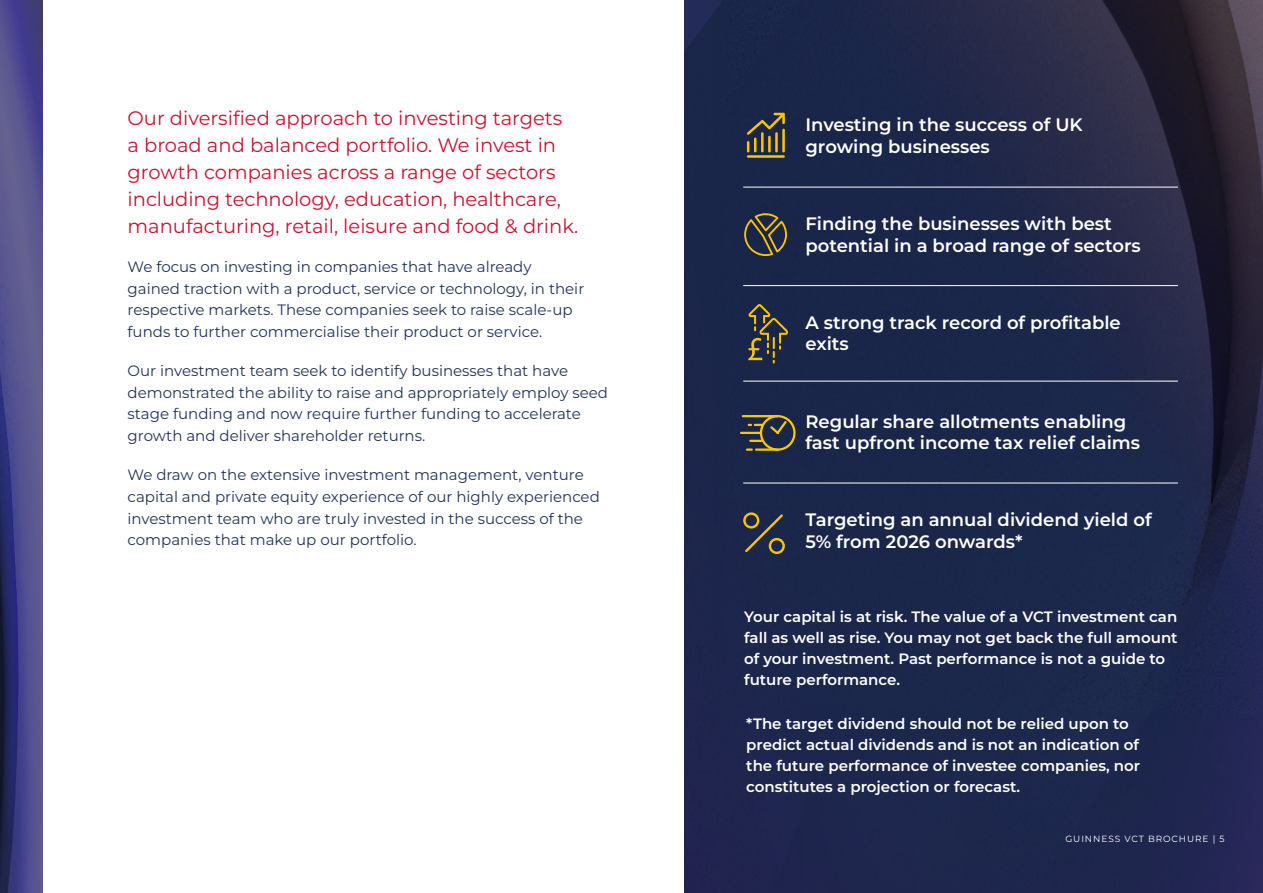
<style>
.page{position:relative;width:1263px;height:893px;background:#fff}
.page>*{position:absolute;margin:0;border:0;box-sizing:border-box;transform-origin:0 0}
.t1{font:19.5px/27px "Montserrat";color:#c71430}
.t2{font:600 18px/21.6px "Montserrat";color:#fff}
.t3{font:15px/21.8px "Montserrat";color:#21335c}
.t4{font:600 15px/21px "Montserrat";color:#fff}
.t5{font:9px "Montserrat";letter-spacing:.1em;color:#fff}
</style>
<div class="page">
<img style="left:0;top:0;width:43px;height:893px">
<img style="left:685px;top:0;width:578px;height:893px">
<hr style="left:747px;top:155px;width:38px;height:3px;background:#fdc500">
<svg style="left:747px;top:113px;width:38px;height:39px"></svg>
<hr style="left:761px;top:132px;width:2px;height:20px;background:#fdc500">
<hr style="left:768px;top:136px;width:3px;height:16px;background:#fdc500">
<hr style="left:775px;top:132px;width:3px;height:20px;background:#fdc500">
<hr style="left:782px;top:129px;width:3px;height:23px;background:#fdc500">
<svg style="left:744px;top:213px;width:43px;height:43px;background:#4b4938"></svg>
<svg style="left:748px;top:304px;width:40px;height:59px;background:#43433a"></svg>
<svg style="left:743px;top:512px;width:42px;height:42px;background:#45443b"></svg>
<hr style="left:743px;top:187px;width:435px;height:1px;background:#fff">
<hr style="left:743px;top:285px;width:435px;height:1px;background:#fff">
<hr style="left:743px;top:381px;width:435px;height:1px;background:#fff">
<hr style="left:743px;top:483px;width:435px;height:1px;background:#fff">
<div style="left:760px;top:415px;width:36px;height:36px;border:2px solid #fcc800;border-radius:50%"></div>
<svg style="left:739px;top:414px;width:50px;height:38px;background:#4e4c37"></svg>
<h1 class="t1" style="left:128px;top:104px;width:452px">Our diversified approach to investing targets a broad and balanced portfolio. We invest in growth companies across a range of sectors including technology, education, healthcare, manufacturing, retail, leisure and food &amp; drink.</h1>
<p class="t3" style="left:128px;top:255px;width:458px">We focus on investing in companies that have already gained traction with a product, service or technology, in their respective markets. These companies seek to raise scale-up funds to further commercialise their product or service.</p>
<p class="t3" style="left:128px;top:359px;width:482px">Our investment team seek to identify businesses that have demonstrated the ability to raise and appropriately employ seed stage funding and now require further funding to accelerate growth and deliver shareholder returns.</p>
<p class="t3" style="left:128px;top:463px;width:474px">We draw on the extensive investment management, venture capital and private equity experience of our highly experienced investment team who are truly invested in the success of the companies that make up our portfolio.</p>
<p class="t2" style="left:805px;top:114px;width:279px">Investing in the success of UK growing businesses</p>
<p class="t2" style="left:805px;top:212px;width:337px">Finding the businesses with best potential in a broad range of sectors</p>
<p class="t2" style="left:805px;top:311px;width:317px">A strong track record of profitable exits</p>
<p class="t2" style="left:805px;top:410px;width:336px">Regular share allotments enabling fast upfront income tax relief claims</p>
<p class="t2" style="left:805px;top:509px;width:348px">Targeting an annual dividend yield of<br>5% from 2026 onwards*</p>
<p class="t4" style="left:744px;top:605px;width:435px">Your capital is at risk. The value of a VCT investment can fall as well as rise. You may not get back the full amount of your investment. Past performance is not a guide to future performance.</p>
<p class="t4" style="left:746px;top:713px;width:395px">*The target dividend should not be relied upon to predict actual dividends and is not an indication of the future performance of investee companies, nor constitutes a projection or forecast.</p>
<p class="t5" style="left:1065px;top:833px;width:161px">GUINNESS VCT BROCHURE | 5</p>
</div>
